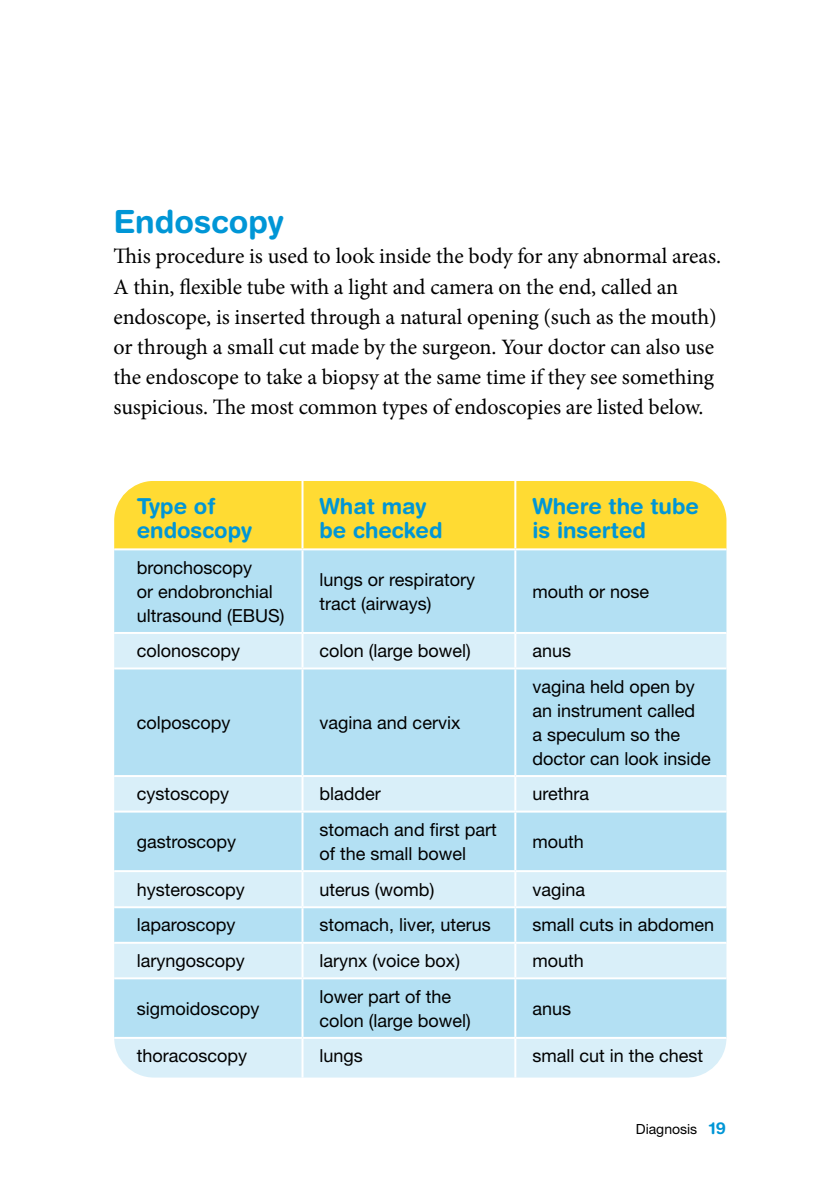
<style>
.page{position:relative;width:840px;height:1191px;background:#fff}
.page>*{position:absolute;margin:0;border:0;box-sizing:border-box;transform-origin:0 0}
.t1{font:700 32px "Helvetica Rounded LT Std";color:#0096d6}
.t2{font:22px/30px "Minion Pro";letter-spacing:-.005em;color:#000}
.t3{font:700 22px/24px "Helvetica Rounded LT Std";color:#0096d6}
.t4{font:18px/24px "Helvetica Neue LT Std";color:#000}
.t5{font:14px "Helvetica Neue LT Std";color:#000}
.s1{font-family:"Helvetica Rounded LT Std";font-weight:700;font-size:16.4px;color:#0096d6}
</style>
<div class="page">
<div style="left:114px;top:481px;width:612px;height:67px;background:#ffdb33"></div>
<div style="left:114px;top:550px;width:612px;height:82px;background:#b3e0f3"></div>
<svg style="left:114px;top:634px;width:612px;height:443px;background:#c3e6f5"></svg>
<hr style="left:301px;top:481px;width:2px;height:67px;background:#fff">
<hr style="left:514px;top:481px;width:2px;height:67px;background:#fff">
<hr style="left:301px;top:550px;width:2px;height:82px;background:#fff">
<hr style="left:514px;top:550px;width:2px;height:82px;background:#fff">
<hr style="left:301px;top:634px;width:2px;height:33px;background:#fff">
<hr style="left:514px;top:634px;width:2px;height:33px;background:#fff">
<hr style="left:114px;top:667px;width:188px;height:2px;background:#fff">
<hr style="left:302px;top:667px;width:213px;height:2px;background:#fff">
<hr style="left:301px;top:669px;width:2px;height:106px;background:#fff">
<hr style="left:515px;top:667px;width:211px;height:2px;background:#fff">
<hr style="left:514px;top:669px;width:2px;height:106px;background:#fff">
<hr style="left:114px;top:775px;width:188px;height:2px;background:#fff">
<hr style="left:302px;top:775px;width:213px;height:2px;background:#fff">
<hr style="left:301px;top:777px;width:2px;height:33px;background:#fff">
<hr style="left:515px;top:775px;width:211px;height:2px;background:#fff">
<hr style="left:514px;top:777px;width:2px;height:33px;background:#fff">
<hr style="left:114px;top:810px;width:188px;height:2px;background:#fff">
<hr style="left:302px;top:810px;width:213px;height:2px;background:#fff">
<hr style="left:301px;top:812px;width:2px;height:58px;background:#fff">
<hr style="left:515px;top:810px;width:211px;height:2px;background:#fff">
<hr style="left:514px;top:812px;width:2px;height:58px;background:#fff">
<hr style="left:114px;top:870px;width:188px;height:2px;background:#fff">
<hr style="left:302px;top:870px;width:213px;height:2px;background:#fff">
<hr style="left:301px;top:872px;width:2px;height:34px;background:#fff">
<hr style="left:515px;top:870px;width:211px;height:2px;background:#fff">
<hr style="left:514px;top:872px;width:2px;height:34px;background:#fff">
<hr style="left:114px;top:906px;width:188px;height:2px;background:#fff">
<hr style="left:302px;top:906px;width:213px;height:2px;background:#fff">
<hr style="left:301px;top:908px;width:2px;height:33px;background:#fff">
<hr style="left:515px;top:906px;width:211px;height:2px;background:#fff">
<hr style="left:514px;top:908px;width:2px;height:33px;background:#fff">
<hr style="left:114px;top:941px;width:188px;height:2px;background:#fff">
<hr style="left:302px;top:941px;width:213px;height:2px;background:#fff">
<hr style="left:301px;top:943px;width:2px;height:34px;background:#fff">
<hr style="left:515px;top:941px;width:211px;height:2px;background:#fff">
<hr style="left:514px;top:943px;width:2px;height:34px;background:#fff">
<hr style="left:114px;top:977px;width:188px;height:2px;background:#fff">
<hr style="left:302px;top:977px;width:213px;height:2px;background:#fff">
<hr style="left:301px;top:979px;width:2px;height:58px;background:#fff">
<hr style="left:515px;top:977px;width:211px;height:2px;background:#fff">
<hr style="left:514px;top:979px;width:2px;height:58px;background:#fff">
<hr style="left:114px;top:1037px;width:188px;height:2px;background:#fff">
<hr style="left:302px;top:1037px;width:213px;height:2px;background:#fff">
<hr style="left:301px;top:1039px;width:2px;height:38px;background:#fff">
<hr style="left:515px;top:1037px;width:211px;height:2px;background:#fff">
<hr style="left:514px;top:1039px;width:2px;height:38px;background:#fff">
<h1 class="t1" style="left:113px;top:203px;width:172px">Endoscopy</h1>
<p class="t2" style="left:113px;top:241px;width:608px">This procedure is used to look inside the body for any abnormal areas.<br>A thin, flexible tube with a light and camera on the end, called an endoscope, is inserted through a natural opening (such as the mouth) or through a small cut made by the surgeon. Your doctor can also use the endoscope to take a biopsy at the same time if they see something suspicious. The most common types of endoscopies are listed below.</p>
<p class="t3" style="left:137px;top:494px;width:117px">Type of endoscopy</p>
<p class="t3" style="left:319px;top:494px;width:124px">What may be checked</p>
<p class="t3" style="left:532px;top:494px;width:168px">Where the tube is inserted</p>
<p class="t4" style="left:137px;top:555px;width:149px">bronchoscopy<br>or endobronchial ultrasound (EBUS)</p>
<p class="t4" style="left:319px;top:567px;width:157px">lungs or respiratory tract (airways)</p>
<p class="t4" style="left:532px;top:579px;width:118px">mouth or nose</p>
<p class="t4" style="left:137px;top:638px;width:105px">colonoscopy</p>
<p class="t4" style="left:319px;top:638px;width:153px">colon (large bowel)</p>
<p class="t4" style="left:532px;top:638px;width:40px">anus</p>
<p class="t4" style="left:137px;top:710px;width:95px">colposcopy</p>
<p class="t4" style="left:319px;top:710px;width:142px">vagina and cervix</p>
<p class="t4" style="left:532px;top:674px;width:180px">vagina held open by an instrument called<br>a speculum so the doctor can look inside</p>
<p class="t4" style="left:137px;top:781px;width:94px">cystoscopy</p>
<p class="t4" style="left:319px;top:781px;width:63px">bladder</p>
<p class="t4" style="left:532px;top:781px;width:58px">urethra</p>
<p class="t4" style="left:137px;top:829px;width:101px">gastroscopy</p>
<p class="t4" style="left:319px;top:817px;width:179px">stomach and first part of the small bowel</p>
<p class="t4" style="left:532px;top:829px;width:53px">mouth</p>
<p class="t4" style="left:137px;top:877px;width:110px">hysteroscopy</p>
<p class="t4" style="left:319px;top:877px;width:116px">uterus (womb)</p>
<p class="t4" style="left:532px;top:877px;width:54px">vagina</p>
<p class="t4" style="left:137px;top:912px;width:100px">laparoscopy</p>
<p class="t4" style="left:319px;top:912px;width:173px">stomach, liver, uterus</p>
<p class="t4" style="left:532px;top:912px;width:183px">small cuts in abdomen</p>
<p class="t4" style="left:137px;top:948px;width:109px">laryngoscopy</p>
<p class="t4" style="left:319px;top:948px;width:142px">larynx (voice box)</p>
<p class="t4" style="left:532px;top:948px;width:53px">mouth</p>
<p class="t4" style="left:137px;top:995px;width:124px">sigmoidoscopy</p>
<p class="t4" style="left:319px;top:983px;width:153px">lower part of the colon (large bowel)</p>
<p class="t4" style="left:532px;top:995px;width:40px">anus</p>
<p class="t4" style="left:137px;top:1043px;width:112px">thoracoscopy</p>
<p class="t4" style="left:319px;top:1043px;width:45px">lungs</p>
<p class="t4" style="left:532px;top:1043px;width:172px">small cut in the chest</p>
<p class="t5" style="left:635px;top:1120px;width:91px">Diagnosis <span class="s1">19</span></p>
</div>
